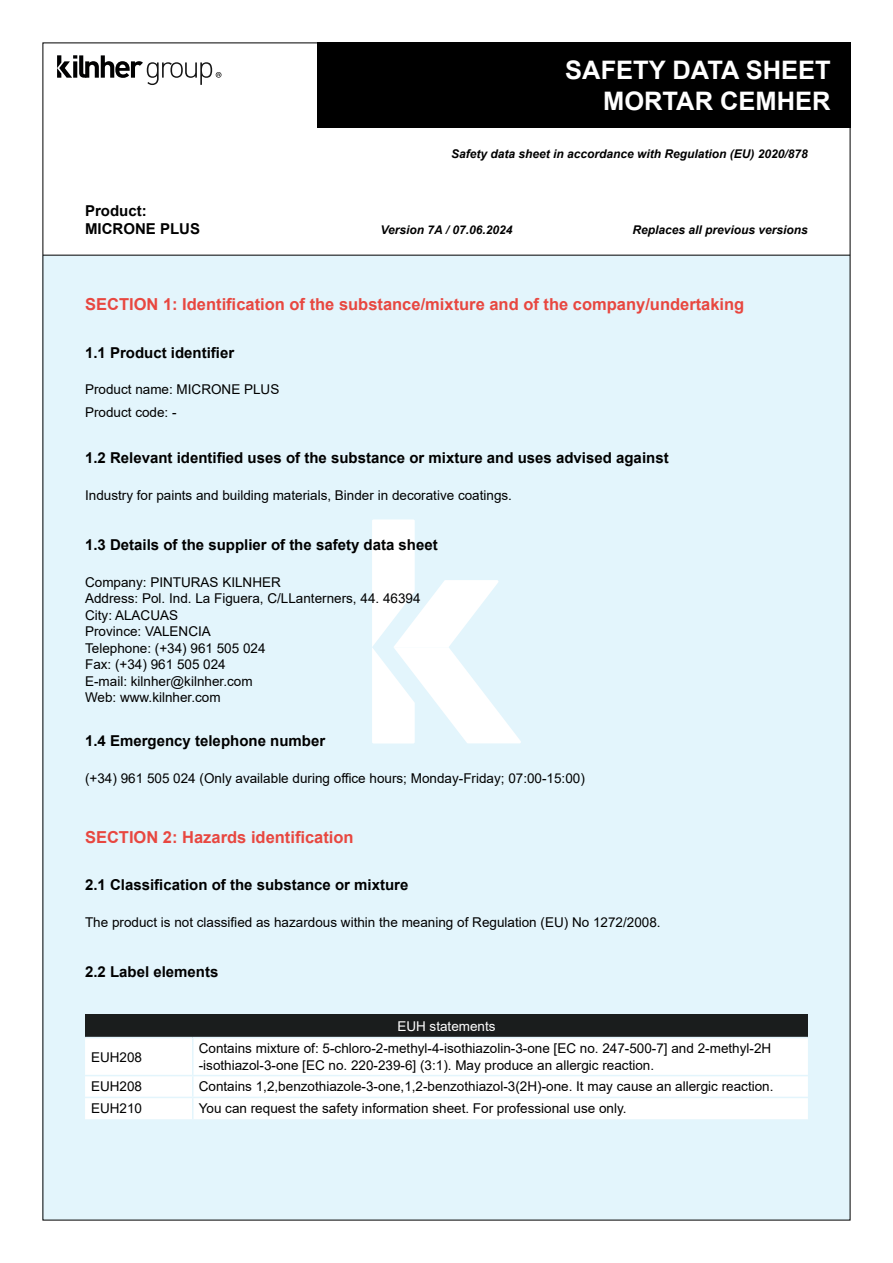
<style>
.page{position:relative;width:893px;height:1263px;background:#fff}
.page>*{position:absolute;margin:0;border:0;box-sizing:border-box;transform-origin:0 0}
.t1{font:700 25.5px/30.6px "Arial";color:#fff;text-align:right}
.t2{font:700 16.5px "Arial";color:#e84740}
.t3{font:700 15px/18px "Arial";color:#000}
.t4{font:13.5px/16.5px "Arial";color:#000}
.t5{font:13.5px "Arial";color:#fff}
.t6{font:italic 700 12px "Arial";color:#000}
</style>
<div class="page">
<div style="left:43px;top:255px;width:807px;height:965px;background:#e3f5fc"></div>
<svg style="left:372px;top:519px;width:149px;height:224px"></svg>
<hr style="left:43px;top:255px;width:807px;height:1px;background:#000">
<svg style="left:57px;top:55px;width:164px;height:30px"></svg>
<div style="left:317px;top:43px;width:533px;height:85px;background:#000"></div>
<div style="left:85px;top:1014px;width:723px;height:23px;background:#1a1d1d"></div>
<div style="left:85px;top:1038px;width:723px;height:81px;background:#fff"></div>
<hr style="left:192px;top:1038px;width:2px;height:37px;background:#e3f5fc">
<hr style="left:192px;top:1076px;width:2px;height:21px;background:#e3f5fc">
<hr style="left:192px;top:1098px;width:2px;height:21px;background:#e3f5fc">
<hr style="left:85px;top:1075px;width:108px;height:1px;background:#e3f5fc">
<hr style="left:193px;top:1075px;width:615px;height:1px;background:#e3f5fc">
<hr style="left:85px;top:1097px;width:108px;height:1px;background:#e3f5fc">
<hr style="left:193px;top:1097px;width:615px;height:1px;background:#e3f5fc">
<h1 class="t1" style="left:565px;top:55px;width:267px">SAFETY DATA SHEET<br>MORTAR CEMHER</h1>
<p class="t3" style="left:85px;top:202px;width:117px">Product:<br>MICRONE PLUS</p>
<p class="t6" style="left:451px;top:145px;width:358px">Safety data sheet in accordance with Regulation (EU) 2020/878</p>
<p class="t6" style="left:381px;top:222px;width:133px">Version 7A / 07.06.2024</p>
<p class="t6" style="left:632px;top:222px;width:177px">Replaces all previous versions</p>
<p class="t2" style="left:85px;top:293px;width:661px">SECTION 1: Identification of the substance/mixture and of the company/undertaking</p>
<p class="t3" style="left:85px;top:343px;width:151px">1.1 Product identifier</p>
<p class="t4" style="left:85px;top:378px;width:196px;line-height:22.5px">Product name: MICRONE PLUS<br>Product code: -</p>
<p class="t3" style="left:85px;top:449px;width:585px">1.2 Relevant identified uses of the substance or mixture and uses advised against</p>
<p class="t4" style="left:85px;top:487px;width:428px">Industry for paints and building materials, Binder in decorative coatings.</p>
<p class="t3" style="left:85px;top:536px;width:354px">1.3 Details of the supplier of the safety data sheet</p>
<p class="t4" style="left:85px;top:574px;width:337px">Company: PINTURAS KILNHER<br>Address: Pol. Ind. La Figuera, C/LLanterners, 44. 46394<br>City: ALACUAS<br>Province: VALENCIA<br>Telephone: (+34) 961 505 024<br>Fax: (+34) 961 505 024<br>E-mail: kilnher@kilnher.com<br>Web: www.kilnher.com</p>
<p class="t3" style="left:85px;top:732px;width:242px">1.4 Emergency telephone number</p>
<p class="t4" style="left:85px;top:770px;width:501px">(+34) 961 505 024 (Only available during office hours; Monday-Friday; 07:00-15:00)</p>
<p class="t2" style="left:85px;top:825px;width:270px">SECTION 2: Hazards identification</p>
<p class="t3" style="left:85px;top:876px;width:325px">2.1 Classification of the substance or mixture</p>
<p class="t4" style="left:85px;top:914px;width:577px">The product is not classified as hazardous within the meaning of Regulation (EU) No 1272/2008.</p>
<p class="t3" style="left:85px;top:962px;width:135px">2.2 Label elements</p>
<p class="t5" style="left:397px;top:1017px;width:100px">EUH statements</p>
<p class="t4" style="left:91px;top:1048px;width:53px">EUH208</p>
<p class="t4" style="left:199px;top:1040px;width:574px">Contains mixture of: 5-chloro-2-methyl-4-isothiazolin-3-one [EC no. 247-500-7] and 2-methyl-2H -isothiazol-3-one [EC no. 220-239-6] (3:1). May produce an allergic reaction.</p>
<p class="t4" style="left:91px;top:1078px;width:53px">EUH208</p>
<p class="t4" style="left:199px;top:1078px;width:576px">Contains 1,2,benzothiazole-3-one,1,2-benzothiazol-3(2H)-one. It may cause an allergic reaction.</p>
<p class="t4" style="left:91px;top:1100px;width:53px">EUH210</p>
<p class="t4" style="left:199px;top:1100px;width:429px">You can request the safety information sheet. For professional use only.</p>
</div>
